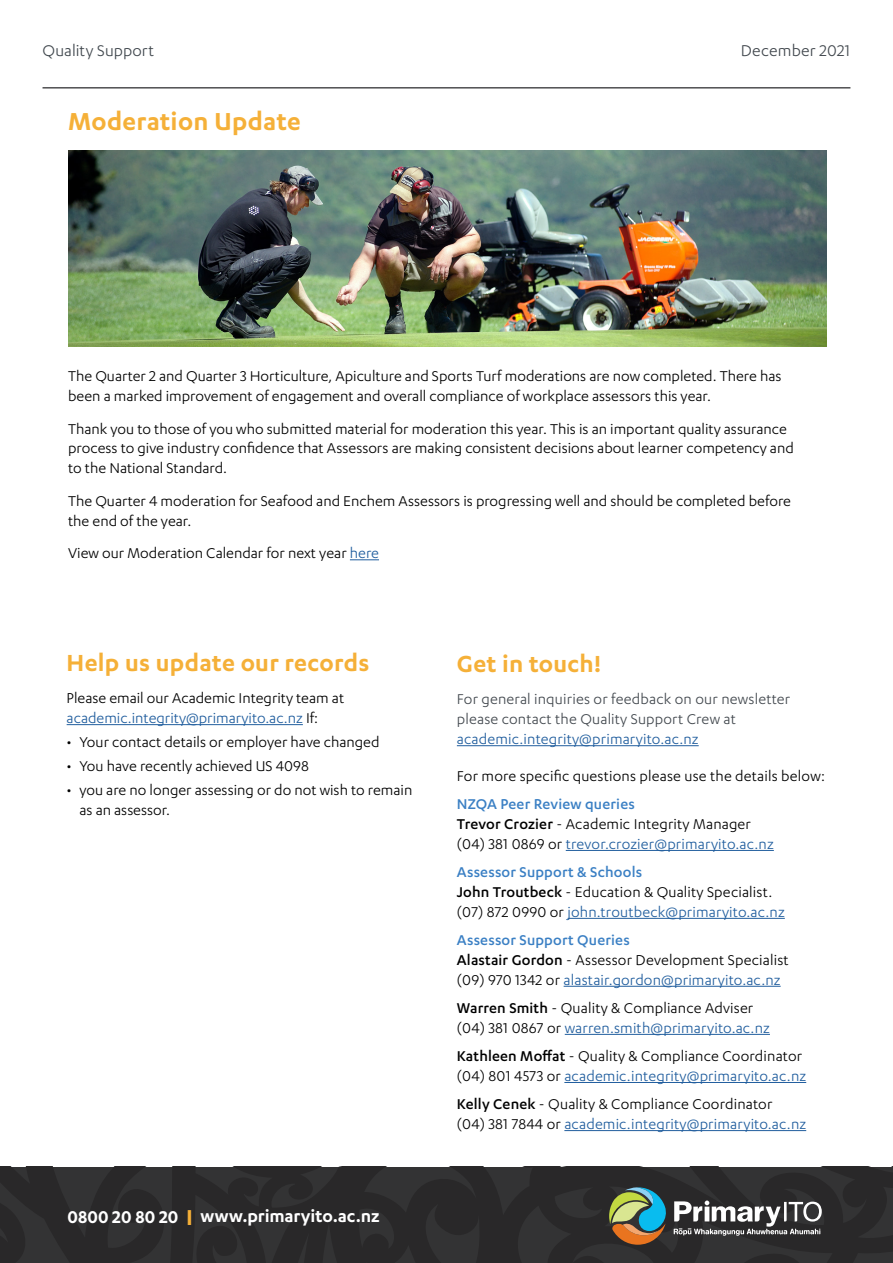
<style>
.page{position:relative;width:893px;height:1263px;background:#fff}
.page>*{position:absolute;margin:0;border:0;box-sizing:border-box;transform-origin:0 0}
.t1{font:600 28.5px "Karbon";letter-spacing:.01em;color:#f5b038}
.t2{font:600 27px "Karbon";letter-spacing:.01em;color:#f5b038}
.t3{font:600 19.8px "Karbon";color:#fff}
.t4{font:18px "Karbon";letter-spacing:.005em;color:#42494f}
.t5{font:18px "Karbon";letter-spacing:.01em;color:#43494f}
.t6{font:16.5px/19.8px "Karbon";color:#000}
.t7{font:16.5px/19.8px "Karbon";letter-spacing:.01em;color:#43494f}
.t8{font:16.5px "Karbon";letter-spacing:.01em;color:#215e9e}
.s1{color:#215e9e}
.s2{font-family:"Fengardo Neue";font-weight:900;font-size:21px;color:#f5b038}
.s3{font-weight:500;color:#3b80c4}
.s4{font-weight:500}
</style>
<div class="page">
<svg style="left:0;top:1167px;width:893px;height:96px;background:#2c2b2c"></svg>
<svg style="left:609px;top:1187px;width:213px;height:58px;background:#595e57"></svg>
<hr style="left:43px;top:87px;width:807px;height:2px;background:#4f4f51">
<hr style="left:457px;top:745px;width:242px;height:1px;background:#215e9e">
<hr style="left:566px;top:850px;width:208px;height:1px;background:#215e9e">
<hr style="left:568px;top:918px;width:217px;height:1px;background:#215e9e">
<hr style="left:564px;top:986px;width:217px;height:1px;background:#215e9e">
<hr style="left:565px;top:1034px;width:205px;height:1px;background:#215e9e">
<hr style="left:564px;top:1082px;width:242px;height:1px;background:#215e9e">
<hr style="left:564px;top:1130px;width:242px;height:1px;background:#215e9e">
<svg style="left:350px;top:559px;width:29px;height:1px"></svg>
<img style="left:68px;top:151px;width:758px;height:195px">
<hr style="left:67px;top:724px;width:236px;height:1px;background:#215e9e">
<p class="t4" style="left:43px;top:41px;width:113px">Quality Support</p>
<p class="t5" style="left:741px;top:41px;width:111px">December 2021</p>
<h1 class="t1" style="left:68px;top:105px;width:234px">Moderation Update</h1>
<p class="t6" style="left:68px;top:366px;width:715px">The Quarter 2 and Quarter 3 Horticulture, Apiculture and Sports Turf moderations are now completed. There has been a marked improvement of engagement and overall compliance of workplace assessors this year.</p>
<p class="t6" style="left:68px;top:418px;width:727px">Thank you to those of you who submitted material for moderation this year. This is an important quality assurance process to give industry confidence that Assessors are making consistent decisions about learner competency and to the National Standard.</p>
<p class="t6" style="left:68px;top:490px;width:724px">The Quarter 4 moderation for Seafood and Enchem Assessors is progressing well and should be completed before the end of the year.</p>
<p class="t6" style="left:68px;top:543px;width:312px">View our Moderation Calendar for next year <span class="s1">here</span></p>
<h2 class="t2" style="left:67px;top:647px;width:304px">Help us update our records</h2>
<p class="t6" style="left:67px;top:688px;width:279px">Please email our Academic Integrity team at <span class="s1">academic.integrity@primaryito.ac.nz</span> If:</p>
<p class="t6" style="left:67px;top:732px;width:314px">• Your contact details or employer have changed</p>
<p class="t6" style="left:67px;top:756px;width:244px">• You have recently achieved US 4098</p>
<p class="t6" style="left:79px;top:780px;width:334px;text-indent:-13px">• you are no longer assessing or do not wish to remain as an assessor.</p>
<p class="t3" style="left:67px;top:1204px;width:314px">0800 20 80 20 <span class="s2">I</span> www.primaryito.ac.nz</p>
<h2 class="t2" style="left:457px;top:648px;width:146px">Get in touch!</h2>
<p class="t7" style="left:457px;top:689px;width:335px">For general inquiries or feedback on our newsletter please contact the Quality Support Crew at</p>
<p class="t8" style="left:457px;top:730px;width:243px">academic.integrity@primaryito.ac.nz</p>
<p class="t6" style="left:457px;top:765px;width:370px">For more specific questions please use the details below:</p>
<p class="t6" style="left:457px;top:794px;width:318px"><span class="s3">NZQA Peer Review queries<br></span><span class="s4">Trevor Crozier</span> - Academic Integrity Manager (04) 381 0869 or <span class="s1">trevor.crozier@primaryito.ac.nz</span></p>
<p class="t6" style="left:457px;top:862px;width:329px"><span class="s3">Assessor Support &amp; Schools<br></span><span class="s4">John Troutbeck</span> - Education &amp; Quality Specialist. (07) 872 0990 or <span class="s1">john.troutbeck@primaryito.ac.nz</span></p>
<p class="t6" style="left:457px;top:930px;width:333px"><span class="s3">Assessor Support Queries<br></span><span class="s4">Alastair Gordon</span> - Assessor Development Specialist (09) 970 1342 or <span class="s1">alastair.gordon@primaryito.ac.nz</span></p>
<p class="t6" style="left:457px;top:997px;width:315px"><span class="s4">Warren Smith</span> - Quality &amp; Compliance Adviser (04) 381 0867 or <span class="s1">warren.smith@primaryito.ac.nz</span></p>
<p class="t6" style="left:457px;top:1046px;width:351px"><span class="s4">Kathleen Moffat</span> - Quality &amp; Compliance Coordinator (04) 801 4573 or <span class="s1">academic.integrity@primaryito.ac.nz</span></p>
<p class="t6" style="left:457px;top:1094px;width:351px"><span class="s4">Kelly Cenek</span> - Quality &amp; Compliance Coordinator<br>(04) 381 7844 or <span class="s1">academic.integrity@primaryito.ac.nz</span></p>
</div>
